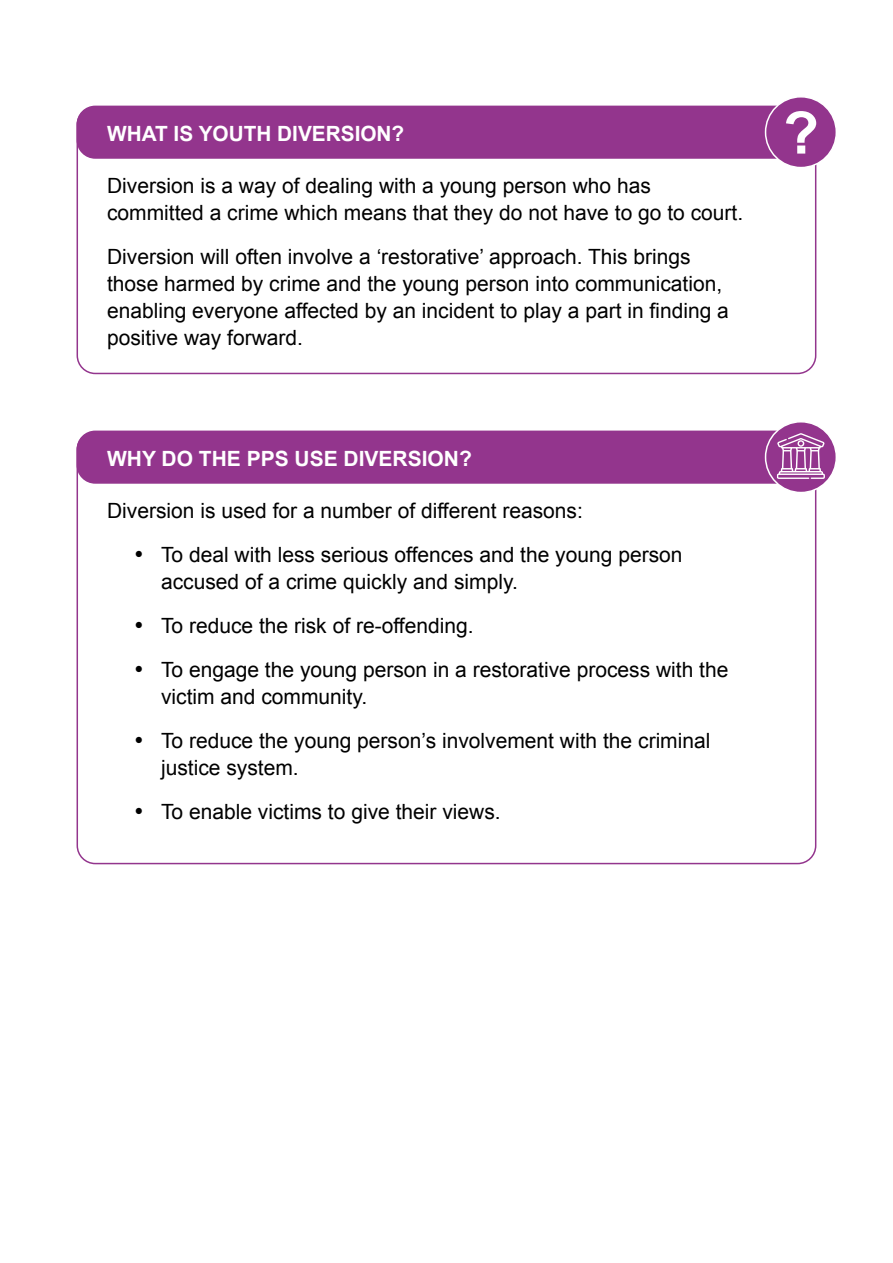
<style>
.page{position:relative;width:893px;height:1263px;background:#fff}
.page>*{position:absolute;margin:0;border:0;box-sizing:border-box;transform-origin:0 0}
.t1{font:700 58.8px "Arial";color:#fff}
.t2{font:21px/27px "Arial";color:#000}
.t3{font:700 21px "Arial";color:#fff}
</style>
<div class="page">
<div style="left:77px;top:106px;width:739px;height:52px;background:#93358d;border-radius:18px"></div>
<div style="left:77px;top:106px;width:739px;height:53px;border:2px solid #93358d;border-radius:18px"></div>
<div style="left:765px;top:97px;width:71px;height:71px;background:#93358d;border-radius:50%"></div>
<div style="left:765px;top:96px;width:72px;height:72px;border:2px solid #fff;border-radius:50%"></div>
<div style="left:77px;top:431px;width:739px;height:52px;background:#93358d;border-radius:18px"></div>
<div style="left:77px;top:431px;width:739px;height:53px;border:2px solid #93358d;border-radius:18px"></div>
<div style="left:765px;top:422px;width:71px;height:70px;background:#93358d;border-radius:50%"></div>
<div style="left:765px;top:421px;width:72px;height:72px;border:2px solid #fff;border-radius:50%"></div>
<svg style="left:777px;top:433px;width:48px;height:46px"></svg>
<p class="t3" style="left:107px;top:119px;width:299px">WHAT IS YOUTH DIVERSION?</p>
<p class="t2" style="left:107px;top:172px;width:638px">Diversion is a way of dealing with a young person who has committed a crime which means that they do not have to go to court.</p>
<p class="t2" style="left:107px;top:244px;width:623px">Diversion will often involve a ‘restorative’ approach. This brings those harmed by crime and the young person into communication, enabling everyone affected by an incident to play a part in finding a positive way forward.</p>
<p class="t3" style="left:107px;top:444px;width:366px">WHY DO THE PPS USE DIVERSION?</p>
<p class="t2" style="left:107px;top:497px;width:477px">Diversion is used for a number of different reasons:</p>
<p class="t2" style="left:161px;top:541px;width:523px;text-indent:-27px">• To deal with less serious offences and the young person accused of a crime quickly and simply.</p>
<p class="t2" style="left:134px;top:612px;width:341px">• To reduce the risk of re-offending.</p>
<p class="t2" style="left:161px;top:656px;width:569px;text-indent:-27px">• To engage the young person in a restorative process with the victim and community.</p>
<p class="t2" style="left:161px;top:727px;width:551px;text-indent:-27px">• To reduce the young person’s involvement with the criminal justice system.</p>
<p class="t2" style="left:134px;top:799px;width:368px">• To enable victims to give their views.</p>
<h1 class="t1" style="left:783px;top:94px;width:37px">?</h1>
</div>
